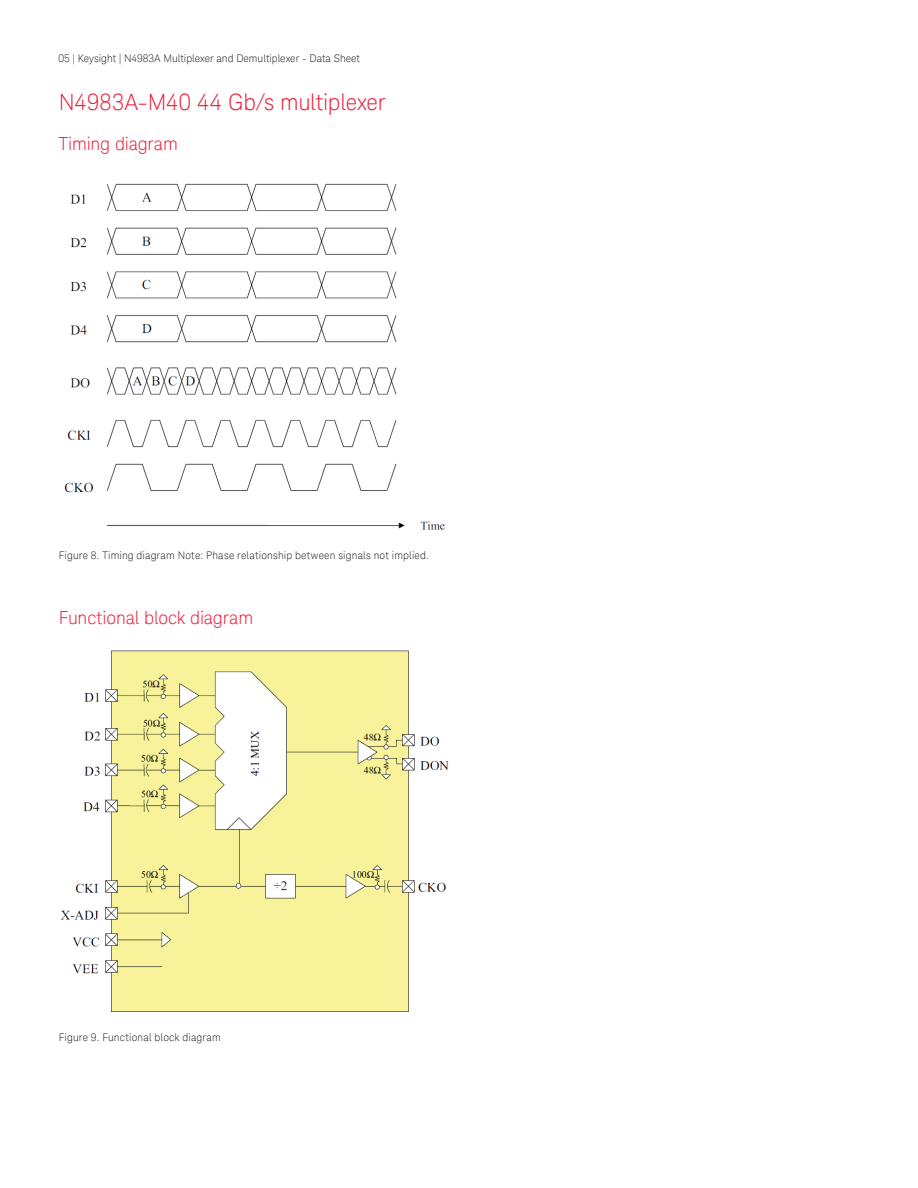
<style>
.page{position:relative;width:918px;height:1188px;background:#fff}
.page>*{position:absolute;margin:0;border:0;box-sizing:border-box;transform-origin:0 0}
.t1{font:300 22.5px "Keysight Sans";letter-spacing:-.005em;color:#ed1a36}
.t2{font:300 18px "Keysight Sans";letter-spacing:-.01em;color:#ed1a36}
.t3{font:300 10.5px "Keysight Sans";letter-spacing:.01em;color:#231f20}
</style>
<div class="page">
<img style="left:64px;top:183px;width:381px;height:347px">
<img style="left:60px;top:650px;width:389px;height:362px">
<p class="t3" style="left:59px;top:52px;width:303px">05 | Keysight | N4983A Multiplexer and Demultiplexer - Data Sheet</p>
<h1 class="t1" style="left:59px;top:89px;width:328px">N4983A-M40 44 Gb/s multiplexer</h1>
<h2 class="t2" style="left:59px;top:133px;width:121px">Timing diagram</h2>
<p class="t3" style="left:59px;top:550px;width:372px">Figure 8. Timing diagram Note: Phase relationship between signals not implied.</p>
<h2 class="t2" style="left:59px;top:607px;width:196px">Functional block diagram</h2>
<p class="t3" style="left:59px;top:1031px;width:164px">Figure 9. Functional block diagram</p>
</div>
